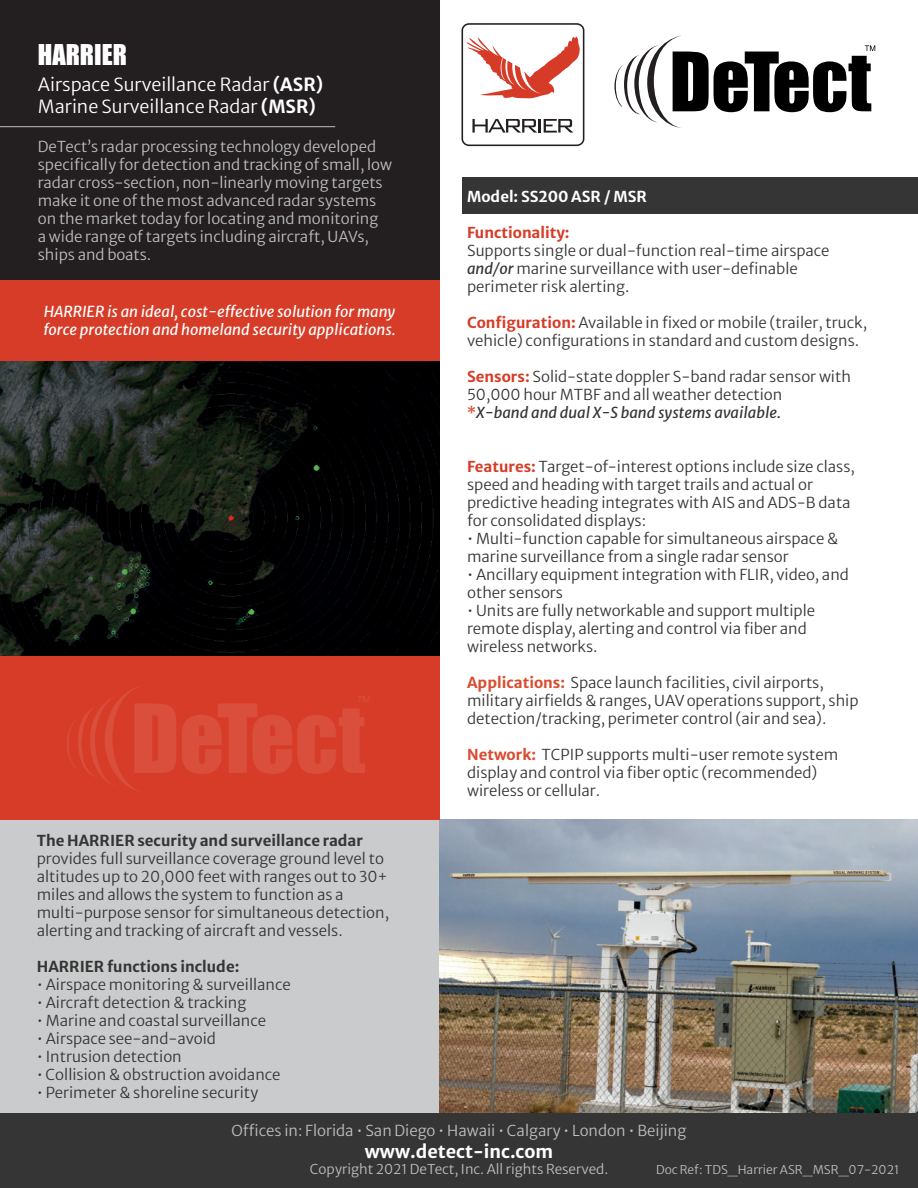
<style>
.page{position:relative;width:918px;height:1188px;background:#fff}
.page>*{position:absolute;margin:0;border:0;box-sizing:border-box;transform-origin:0 0}
.t1{font:26.25px "Impact";color:#fff}
.t2{font:300 18px/21.6px "Merriweather Sans";color:#fff}
.t3{font:700 18px "Merriweather Sans";color:#fff}
.t4{font:300 15px/18px "Merriweather Sans";color:#363536}
.t5{font:300 15px/18px "Merriweather Sans";color:#bdbebf}
.t6{font:italic 15px/18px "Merriweather Sans";color:#fff}
.t7{font:700 15px "Merriweather Sans";color:#363536}
.t8{font:700 15px "Merriweather Sans";color:#fff}
.t9{font:700 15px "Merriweather Sans";color:#d63c27}
.t10{font:300 13.5px "Merriweather Sans";color:#bdbebf}
.t11{font:300 12px "Merriweather Sans";color:#bdbebf}
.s1{font-weight:700}
.s2{font-weight:400;font-style:italic}
.s3{font-weight:700;color:#d63c27}
.s4{font-weight:400;color:#d84c2f}
.s5{font-weight:700;color:#d84c2f}
</style>
<div class="page">
<svg style="left:614px;top:36px;width:261px;height:92px"></svg>
<svg style="left:462px;top:23px;width:122px;height:123px"></svg>
<div style="left:0;top:0;width:439px;height:315px;background:#231f20"></div>
<img style="left:0;top:361px;width:439px;height:296px">
<div style="left:0;top:809px;width:439px;height:310px;background:#cacbcc"></div>
<img style="left:439px;top:820px;width:479px;height:293px">
<div style="left:0;top:280px;width:439px;height:81px;background:#d63c27"></div>
<hr style="left:0;top:126px;width:335px;height:1px;background:#bdbebf">
<div style="left:462px;top:177px;width:456px;height:37px;background:#363536"></div>
<div style="left:0;top:657px;width:439px;height:163px;background:#d63c27"></div>
<img style="left:67px;top:687px;width:303px;height:104px">
<div style="left:0;top:1113px;width:918px;height:75px;background:#363536"></div>
<h1 class="t1" style="left:38px;top:34px;width:91px">HARRIER</h1>
<p class="t2" style="left:38px;top:72px;width:287px">Airspace Surveillance Radar <span class="s1">(ASR)<br></span>Marine Surveillance Radar <span class="s1">(MSR)</span></p>
<p class="t5" style="left:38px;top:135px;width:356px">DeTect’s radar processing technology developed specifically for detection and tracking of small, low radar cross-section, non-linearly moving targets make it one of the most advanced radar systems on the market today for locating and monitoring<br>a wide range of targets including aircraft, UAVs, ships and boats.</p>
<p class="t6" style="left:43px;top:301px;width:354px">HARRIER is an ideal, cost-effective solution for many force protection and homeland security applications.</p>
<p class="t7" style="left:37px;top:827px;width:328px">The HARRIER security and surveillance radar</p>
<p class="t4" style="left:37px;top:848px;width:354px">provides full surveillance coverage ground level to altitudes up to 20,000 feet with ranges out to 30+ miles and allows the system to function as a multi-purpose sensor for simultaneous detection, alerting and tracking of aircraft and vessels.</p>
<p class="t7" style="left:37px;top:953px;width:204px">HARRIER functions include:</p>
<p class="t4" style="left:37px;top:974px;width:256px">• Airspace monitoring &amp; surveillance</p>
<p class="t4" style="left:37px;top:992px;width:211px">• Aircraft detection &amp; tracking</p>
<p class="t4" style="left:37px;top:1010px;width:231px">• Marine and coastal surveillance</p>
<p class="t4" style="left:37px;top:1028px;width:181px">• Airspace see-and-avoid</p>
<p class="t4" style="left:37px;top:1046px;width:147px">• Intrusion detection</p>
<p class="t4" style="left:37px;top:1064px;width:245px">• Collision &amp; obstruction avoidance</p>
<p class="t4" style="left:37px;top:1082px;width:223px">• Perimeter &amp; shoreline security</p>
<p class="t8" style="left:467px;top:184px;width:181px">Model: SS200 ASR / MSR</p>
<p class="t9" style="left:467px;top:219px;width:104px">Functionality:</p>
<p class="t4" style="left:467px;top:240px;width:364px">Supports single or dual-function real-time airspace <span class="s2">and/or</span> marine surveillance with user-definable perimeter risk alerting.</p>
<p class="t4" style="left:467px;top:312px;width:402px"><span class="s3">Configuration:</span> Available in fixed or mobile (trailer, truck, vehicle) configurations in standard and custom designs.</p>
<p class="t4" style="left:467px;top:366px;width:385px"><span class="s3">Sensors:</span> Solid-state doppler S-band radar sensor with<br>50,000 hour MTBF and all weather detection<br><span class="s4">*</span><span class="s2">X-band and dual X-S band systems available.</span></p>
<p class="t4" style="left:467px;top:456px;width:389px"><span class="s3">Features:</span> Target-of-interest options include size class, speed and heading with target trails and actual or predictive heading integrates with AIS and ADS-B data for consolidated displays:</p>
<p class="t4" style="left:467px;top:528px;width:373px">• Multi-function capable for simultaneous airspace &amp; marine surveillance from a single radar sensor</p>
<p class="t4" style="left:467px;top:564px;width:383px">• Ancillary equipment integration with FLIR, video, and other sensors</p>
<p class="t4" style="left:467px;top:600px;width:350px">• Units are fully networkable and support multiple remote display, alerting and control via fiber and wireless networks.</p>
<p class="t4" style="left:467px;top:672px;width:393px"><span class="s5">Applications:</span> Space launch facilities, civil airports, military airfields &amp; ranges, UAV operations support, ship detection/tracking, perimeter control (air and sea).</p>
<p class="t4" style="left:467px;top:744px;width:373px"><span class="s5">Network:</span> TCPIP supports multi-user remote system display and control via fiber optic (recommended) wireless or cellular.</p>
<p class="t5" style="left:232px;top:1120px;width:456px">Offices in: Florida • San Diego • Hawaii • Calgary • London • Beijing</p>
<p class="t3" style="left:365px;top:1135px;width:190px">www.detect-inc.com</p>
<p class="t10" style="left:310px;top:1157px;width:300px">Copyright 2021 DeTect, Inc. All rights Reserved.</p>
<p class="t11" style="left:656px;top:1159px;width:245px">Doc Ref: TDS_Harrier ASR_MSR_07-2021</p>
</div>
